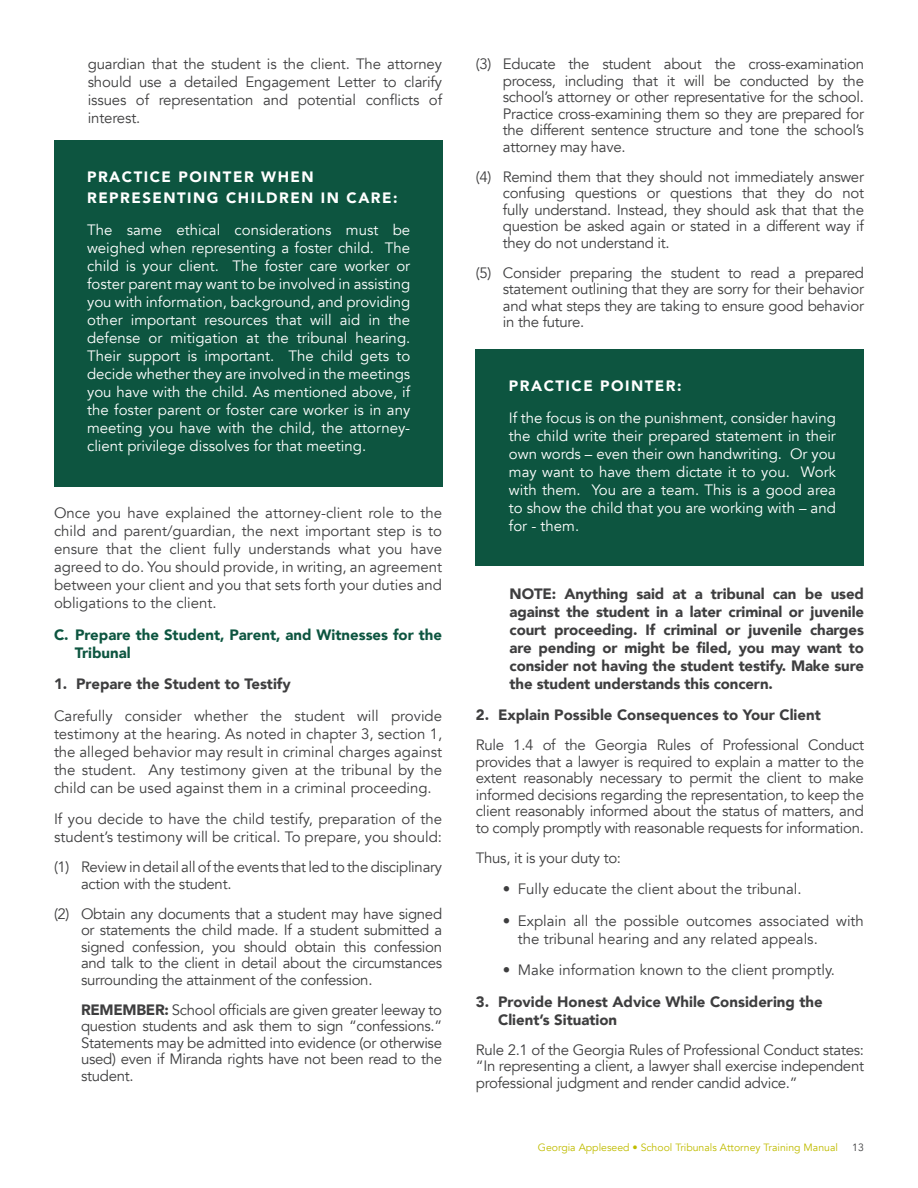
<style>
.page{position:relative;width:918px;height:1188px;background:#fff}
.page>*{position:absolute;margin:0;border:0;box-sizing:border-box;transform-origin:0 0}
.t1{font:15px/16.5px "Avenir";letter-spacing:-.02em;color:#3e3e3f;text-align:justify}
.t2{font:15px/18px "Avenir";color:#fff;text-align:justify}
.t3{font:900 15px/18px "Avenir";color:#3e3e3f;text-align:justify}
.t4{font:15px/18px "Avenir";color:#3e3e3f}
.t5{font:900 15px/21px "Avenir";letter-spacing:.1em;color:#fff}
.t6{font:900 15px/18px "Avenir";color:#0d5540}
.t7{font:10.5px "Avenir";color:#c0bc00}
.t8{font:10.5px "Avenir";color:#3e3e3f}
.s1{font-weight:900}
</style>
<div class="page">
<div style="left:54px;top:140px;width:388px;height:347px;background:#0d5540"></div>
<div style="left:476px;top:349px;width:388px;height:216px;background:#0d5540"></div>
<p class="t1" style="left:88px;top:55px;width:356px;line-height:18px">guardian that the student is the client. The attorney should use a detailed Engagement Letter to clarify issues of representation and potential conflicts of interest.</p>
<p class="t5" style="left:87px;top:166px;width:312px">PRACTICE POINTER WHEN<br>REPRESENTING CHILDREN IN CARE:</p>
<p class="t2" style="left:87px;top:221px;width:325px">The same ethical considerations must be weighed when representing a foster child. The child is your client. The foster care worker or foster parent may want to be involved in assisting you with information, background, and providing other important resources that will aid in the defense or mitigation at the tribunal hearing.<br>Their support is important. The child gets to decide whether they are involved in the meetings you have with the child. As mentioned above, if the foster parent or foster care worker is in any meeting you have with the child, the attorney&shy;client privilege dissolves for that meeting.</p>
<p class="t1" style="left:54px;top:504px;width:390px;line-height:18px">Once you have explained the attorney-client role to the child and parent/guardian, the next important step is to ensure that the client fully understands what you have agreed to do. You should provide, in writing, an agreement between your client and you that sets forth your duties and obligations to the client.</p>
<p class="t6" style="left:75px;top:625px;width:369px;text-indent:-21px">C. Prepare the Student, Parent, and Witnesses for the<br>Tribunal</p>
<p class="t3" style="left:54px;top:675px;width:238px">1. Prepare the Student to Testify</p>
<p class="t1" style="left:54px;top:707px;width:390px;line-height:18px">Carefully consider whether the student will provide testimony at the hearing. As noted in chapter 3, section 1, the alleged behavior may result in criminal charges against the student. Any testimony given at the tribunal by the child can be used against them in a criminal proceeding.</p>
<p class="t4" style="left:54px;top:810px;width:390px">If you decide to have the child testify, preparation of the student’s testimony will be critical. To prepare, you should:</p>
<p class="t1" style="left:81px;top:859px;width:363px;text-indent:-27px">(1) Review in detail all of the events that led to the disciplinary action with the student.</p>
<p class="t1" style="left:81px;top:906px;width:363px;text-indent:-27px">(2) Obtain any documents that a student may have signed or statements the child made. If a student submitted a signed confession, you should obtain this confession and talk to the client in detail about the circumstances surrounding the attainment of the confession.</p>
<p class="t1" style="left:81px;top:1002px;width:363px"><span class="s1">REMEMBER:</span> School officials are given greater leeway to question students and ask them to sign “confessions.” Statements may be admitted into evidence (or otherwise used) even if Miranda rights have not been read to the student.</p>
<p class="t1" style="left:503px;top:56px;width:363px;text-indent:-27px">(3) Educate the student about the cross-examination process, including that it will be conducted by the school’s attorney or other representative for the school.<br>Practice cross-examining them so they are prepared for the different sentence structure and tone the school’s attorney may have.</p>
<p class="t1" style="left:503px;top:168px;width:363px;text-indent:-27px">(4) Remind them that they should not immediately answer confusing questions or questions that they do not fully understand. Instead, they should ask that that the question be asked again or stated in a different way if they do not understand it.</p>
<p class="t1" style="left:503px;top:264px;width:363px;text-indent:-27px">(5) Consider preparing the student to read a prepared statement outlining that they are sorry for their behavior and what steps they are taking to ensure good behavior in the future.</p>
<p class="t5" style="left:509px;top:375px;width:174px">PRACTICE POINTER:</p>
<p class="t2" style="left:509px;top:409px;width:328px">If the focus is on the punishment, consider having the child write their prepared statement in their own words – even their own handwriting. Or you may want to have them dictate it to you. Work with them. You are a team. This is a good area to show the child that you are working with – and for - them.</p>
<p class="t3" style="left:510px;top:584px;width:356px">NOTE: Anything said at a tribunal can be used against the student in a later criminal or juvenile court proceeding. If criminal or juvenile charges are pending or might be filed, you may want to consider not having the student testify. Make sure the student understands this concern.</p>
<p class="t3" style="left:476px;top:705px;width:346px">2. Explain Possible Consequences to Your Client</p>
<p class="t1" style="left:476px;top:737px;width:390px">Rule 1.4 of the Georgia Rules of Professional Conduct provides that a lawyer is required to explain a matter to the extent reasonably necessary to permit the client to make informed decisions regarding the representation, to keep the client reasonably informed about the status of matters, and to comply promptly with reasonable requests for information.</p>
<p class="t1" style="left:476px;top:849px;width:147px">Thus, it is your duty to:</p>
<p class="t4" style="left:503px;top:880px;width:300px">• Fully educate the client about the tribunal.</p>
<p class="t4" style="left:518px;top:912px;width:348px;text-indent:-15px">• Explain all the possible outcomes associated with the tribunal hearing and any related appeals.</p>
<p class="t4" style="left:503px;top:961px;width:334px">• Make information known to the client promptly.</p>
<p class="t3" style="left:498px;top:992px;width:326px;text-indent:-22px">3. Provide Honest Advice While Considering the<br>Client’s Situation</p>
<p class="t1" style="left:476px;top:1041px;width:390px">Rule 2.1 of the Georgia Rules of Professional Conduct states: “In representing a client, a lawyer shall exercise independent professional judgment and render candid advice.”</p>
<p class="t7" style="left:538px;top:1142px;width:302px">Georgia Appleseed • School Tribunals Attorney Training Manual</p>
<p class="t8" style="left:852px;top:1142px;width:13px">13</p>
</div>
